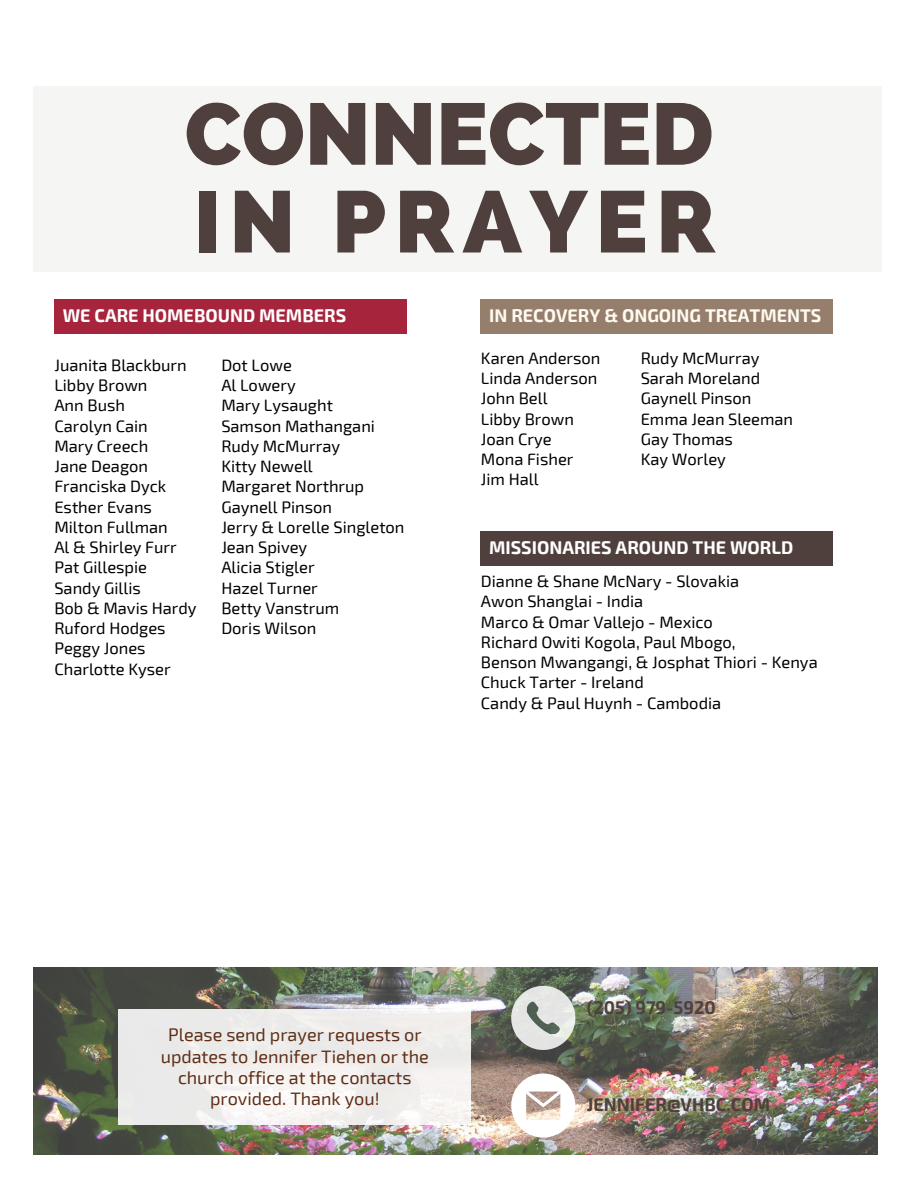
<style>
.page{position:relative;width:918px;height:1188px;background:#fff}
.page>*{position:absolute;margin:0;border:0;box-sizing:border-box;transform-origin:0 0}
.t1{font:800 87px/87.8px "Raleway";color:#50403d}
.t2{font:18px/21.3px "Exo 2";color:#5f2f18;text-align:center}
.t3{font:700 18px "Exo 2";color:#fff}
.t4{font:700 18px "Exo 2";color:#50403d}
.t5{font:700 18px "Exo 2";color:#fffaf0}
.t6{font:16.5px/20.2px "Exo 2";color:#000}
</style>
<div class="page">
<div style="left:33px;top:86px;width:848px;height:186px;background:#f5f5f3"></div>
<div style="left:54px;top:299px;width:353px;height:35px;background:#a7253c"></div>
<div style="left:481px;top:531px;width:352px;height:35px;background:#50403d"></div>
<div style="left:481px;top:299px;width:352px;height:35px;background:#967e6c"></div>
<img style="left:33px;top:968px;width:845px;height:187px">
<svg style="left:511px;top:986px;width:64px;height:64px;background:#b9bdb8"></svg>
<svg style="left:511px;top:1073px;width:64px;height:65px"></svg>
<div style="left:119px;top:1009px;width:352px;height:116px;background:linear-gradient(to right,#ececeb,#f4f1ef)"></div>
<h1 class="t1" style="left:185px;top:90px;width:533px">CONNECTED<br>IN PRAYER</h1>
<p class="t3" style="left:63px;top:304px;width:285px">WE CARE HOMEBOUND MEMBERS</p>
<p class="t6" style="left:54px;top:354px;width:144px">Juanita Blackburn<br>Libby Brown<br>Ann Bush<br>Carolyn Cain<br>Mary Creech<br>Jane Deagon<br>Franciska Dyck<br>Esther Evans<br>Milton Fullman<br>Al &amp; Shirley Furr<br>Pat Gillespie<br>Sandy Gillis<br>Bob &amp; Mavis Hardy<br>Ruford Hodges<br>Peggy Jones<br>Charlotte Kyser</p>
<p class="t6" style="left:221px;top:354px;width:185px">Dot Lowe<br>Al Lowery<br>Mary Lysaught<br>Samson Mathangani<br>Rudy McMurray<br>Kitty Newell<br>Margaret Northrup<br>Gaynell Pinson<br>Jerry &amp; Lorelle Singleton<br>Jean Spivey<br>Alicia Stigler<br>Hazel Turner<br>Betty Vanstrum<br>Doris Wilson</p>
<p class="t5" style="left:489px;top:304px;width:334px">IN RECOVERY &amp; ONGOING TREATMENTS</p>
<p class="t6" style="left:481px;top:347px;width:121px">Karen Anderson<br>Linda Anderson<br>John Bell<br>Libby Brown<br>Joan Crye<br>Mona Fisher<br>Jim Hall</p>
<p class="t6" style="left:641px;top:347px;width:154px">Rudy McMurray<br>Sarah Moreland<br>Gaynell Pinson<br>Emma Jean Sleeman<br>Gay Thomas<br>Kay Worley</p>
<p class="t3" style="left:489px;top:536px;width:306px">MISSIONARIES AROUND THE WORLD</p>
<p class="t6" style="left:481px;top:570px;width:338px">Dianne &amp; Shane McNary - Slovakia<br>Awon Shanglai - India<br>Marco &amp; Omar Vallejo - Mexico<br>Richard Owiti Kogola, Paul Mbogo,<br>Benson Mwangangi, &amp; Josphat Thiori - Kenya<br>Chuck Tarter - Ireland<br>Candy &amp; Paul Huynh - Cambodia</p>
<p class="t2" style="left:161px;top:1023px;width:270px">Please send prayer requests or updates to Jennifer Tiehen or the church office at the contacts provided. Thank you!</p>
<p class="t4" style="left:587px;top:996px;width:131px">(205) 979-5920</p>
<p class="t4" style="left:587px;top:1093px;width:185px">JENNIFER@VHBC.COM</p>
</div>
